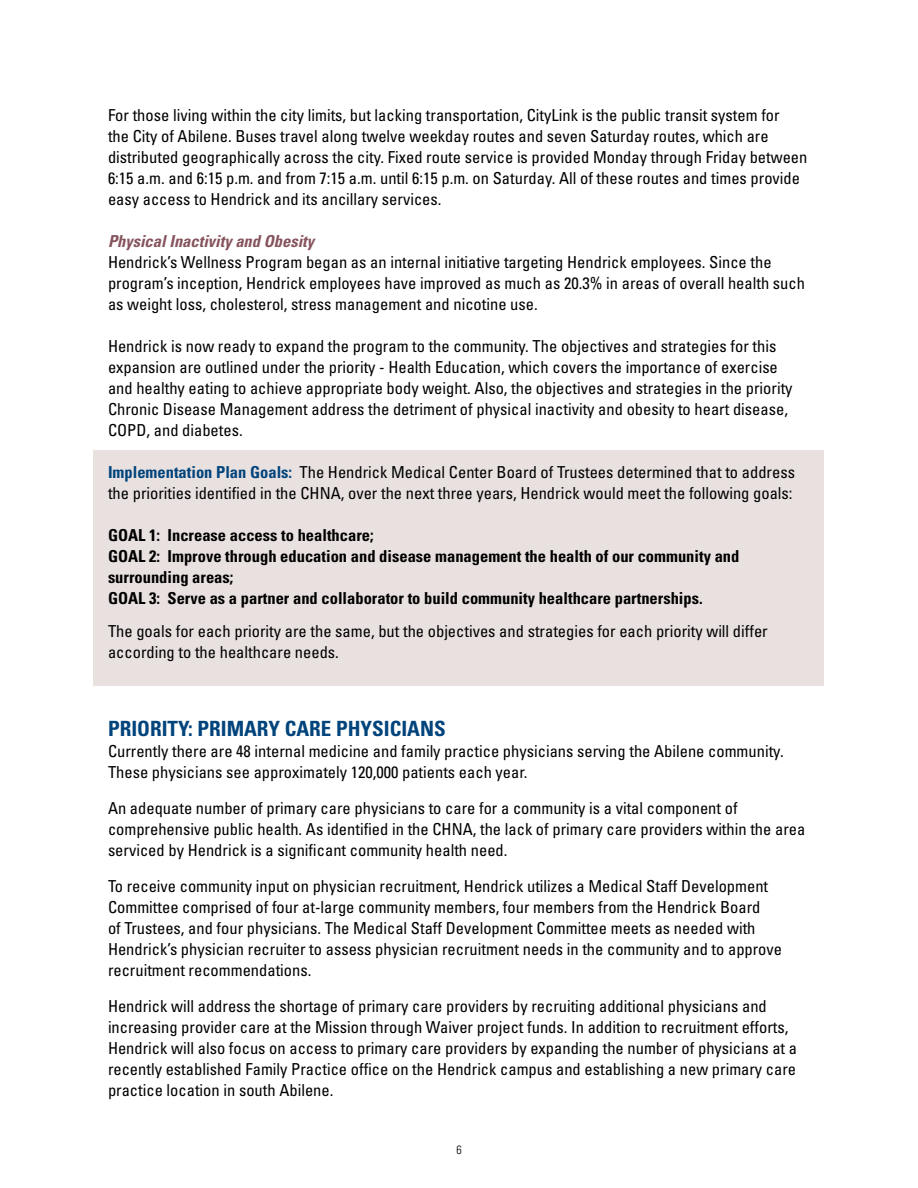
<style>
.page{position:relative;width:918px;height:1188px;background:#fff}
.page>*{position:absolute;margin:0;border:0;box-sizing:border-box;transform-origin:0 0}
.t1{font:700 condensed 21px "Univers";color:#00447c}
.t2{font:condensed 16.5px/21px "Univers";color:#000}
.t3{font:700 condensed 16.5px/21px "Univers";color:#000}
.t4{font:italic 700 condensed 16.5px "Univers";color:#86545d}
.t5{font:300 condensed 12px "Univers";color:#000}
.s1{font-weight:700;color:#00447c}
</style>
<div class="page">
<div style="left:93px;top:450px;width:730px;height:236px;background:#e9e1e0"></div>
<p class="t2" style="left:108px;top:105px;width:701px">For those living within the city limits, but lacking transportation, CityLink is the public transit system for<br>the City of Abilene. Buses travel along twelve weekday routes and seven Saturday routes, which are distributed geographically across the city. Fixed route service is provided Monday through Friday between 6:15 a.m. and 6:15 p.m. and from 7:15 a.m. until 6:15 p.m. on Saturday. All of these routes and times provide easy access to Hendrick and its ancillary services.</p>
<p class="t4" style="left:108px;top:231px;width:208px">Physical Inactivity and Obesity</p>
<p class="t2" style="left:108px;top:252px;width:699px">Hendrick’s Wellness Program began as an internal initiative targeting Hendrick employees. Since the program’s inception, Hendrick employees have improved as much as 20.3% in areas of overall health such as weight loss, cholesterol, stress management and nicotine use.</p>
<p class="t2" style="left:108px;top:336px;width:686px">Hendrick is now ready to expand the program to the community. The objectives and strategies for this expansion are outlined under the priority - Health Education, which covers the importance of exercise and healthy eating to achieve appropriate body weight. Also, the objectives and strategies in the priority Chronic Disease Management address the detriment of physical inactivity and obesity to heart disease, COPD, and diabetes.</p>
<p class="t2" style="left:108px;top:462px;width:688px"><span class="s1">Implementation Plan Goals:</span> The Hendrick Medical Center Board of Trustees determined that to address the priorities identified in the CHNA, over the next three years, Hendrick would meet the following goals:</p>
<p class="t3" style="left:108px;top:525px;width:633px">GOAL 1: Increase access to healthcare;<br>GOAL 2: Improve through education and disease management the health of our community and surrounding areas;<br>GOAL 3: Serve as a partner and collaborator to build community healthcare partnerships.</p>
<p class="t2" style="left:108px;top:621px;width:661px">The goals for each priority are the same, but the objectives and strategies for each priority will differ according to the healthcare needs.</p>
<p class="t1" style="left:108px;top:716px;width:339px">PRIORITY: PRIMARY CARE PHYSICIANS</p>
<p class="t2" style="left:108px;top:741px;width:677px">Currently there are 48 internal medicine and family practice physicians serving the Abilene community.<br>These physicians see approximately 120,000 patients each year.</p>
<p class="t2" style="left:108px;top:798px;width:699px">An adequate number of primary care physicians to care for a community is a vital component of comprehensive public health. As identified in the CHNA, the lack of primary care providers within the area serviced by Hendrick is a significant community health need.</p>
<p class="t2" style="left:108px;top:876px;width:676px">To receive community input on physician recruitment, Hendrick utilizes a Medical Staff Development Committee comprised of four at-large community members, four members from the Hendrick Board<br>of Trustees, and four physicians. The Medical Staff Development Committee meets as needed with Hendrick’s physician recruiter to assess physician recruitment needs in the community and to approve recruitment recommendations.</p>
<p class="t2" style="left:108px;top:996px;width:691px">Hendrick will address the shortage of primary care providers by recruiting additional physicians and increasing provider care at the Mission through Waiver project funds. In addition to recruitment efforts, Hendrick will also focus on access to primary care providers by expanding the number of physicians at a recently established Family Practice office on the Hendrick campus and establishing a new primary care practice location in south Abilene.</p>
<p class="t5" style="left:456px;top:1143px;width:7px">6</p>
</div>
